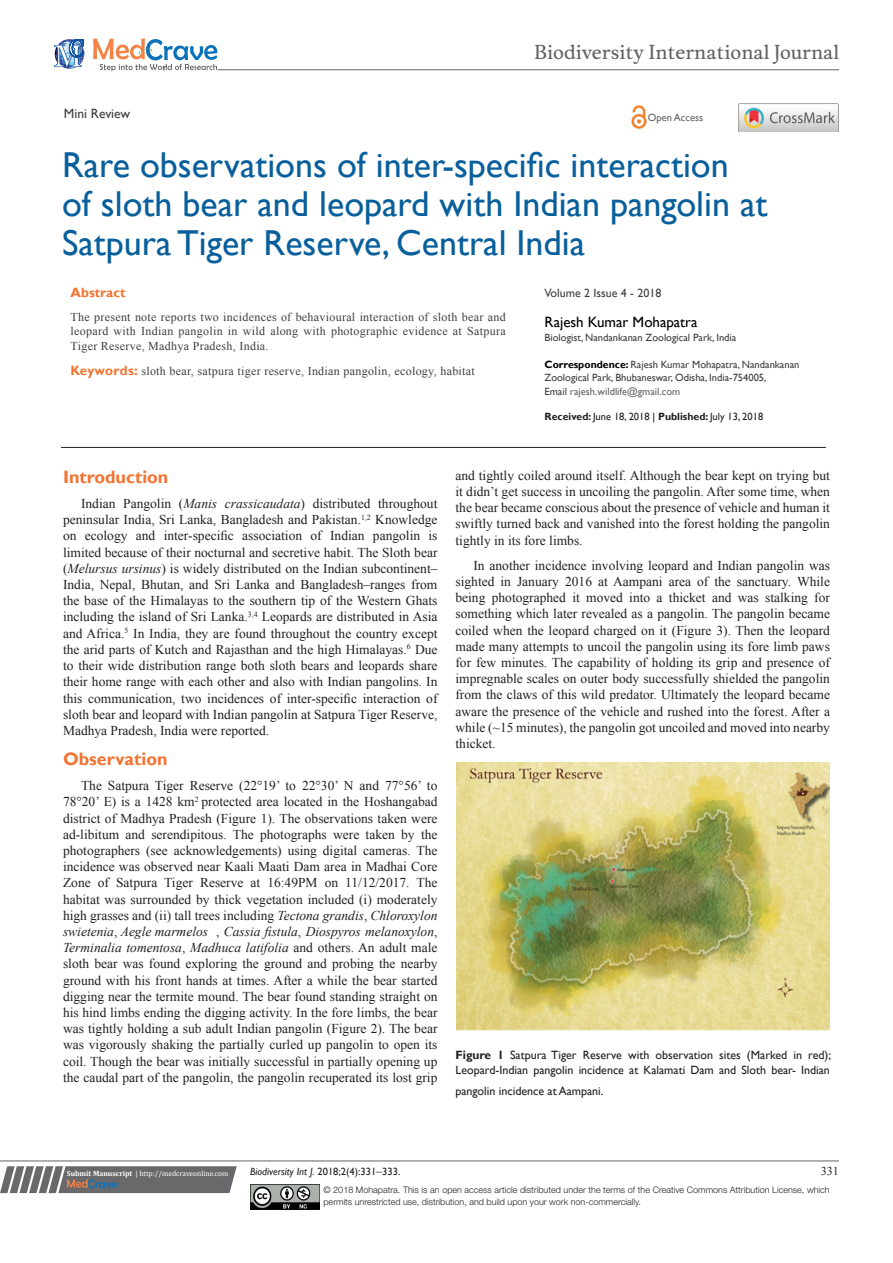
<style>
.page{position:relative;width:893px;height:1263px;background:#fff}
.page>*{position:absolute;margin:0;border:0;box-sizing:border-box;transform-origin:0 0}
.t1{font:36px/39px "Gill Sans";color:#085f9c}
.t2{font:18.6px "Musee";color:#636366}
.List_Paragraph{font:700 18px "Gill Sans";color:#f37331}
.t3{font:15px "Gill Sans";color:#000}
.t4{font:13.5px/16.2px "Times New Roman";color:#231f20;text-align:justify}
.t5{font:13.5px "Gill Sans";color:#3e3e3f}
.t6{font:700 13.5px "Gill Sans";color:#f37331}
.t7{font:12px/14.4px "Times New Roman";letter-spacing:.025em;color:#3e3e3f;text-align:justify}
.t8{font:12px/14.4px "Gill Sans";color:#231f20}
.t9{font:12px "Gill Sans";color:#3e3e3f}
.t10{font:12px "Times New Roman";color:#231f20}
.t11{font:10.5px/13.5px "Gill Sans";color:#3e3e3f}
.t12{font:10.5px "Gill Sans";color:#231f20}
.t13{font:10.5px "Gill Sans";color:#636366}
.t14{font:italic 10.5px "Gill Sans";color:#231f20}
.t15{font:300 9px/12px "Helvetica Neue LT Std";color:#231f20}
.t16{font:7.5px "Cambria";color:#fff}
.s1{font-weight:700;color:#000}
.s2{color:#3e3e3f}
.s3{font-weight:700}
.s4{color:#000}
.s5{font-family:"Gill Sans";font-weight:700;font-size:13.5px;color:#f37331}
.s6{font-style:italic}
.s7{font-style:normal}
.s8{font-family:"Times New Roman";font-style:normal;font-size:12px}
</style>
<div class="page">
<svg style="left:0;top:1166px;width:237px;height:27px;background:#78787a"></svg>
<hr style="left:0;top:1161px;width:839px;height:1px;background:#626465">
<hr style="left:61px;top:447px;width:765px;height:1px;background:#231f20">
<img style="left:250px;top:1185px;width:69px;height:24px">
<svg style="left:54px;top:39px;width:30px;height:30px"></svg>
<svg style="left:93px;top:38px;width:124px;height:33px"></svg>
<hr style="left:218px;top:70px;width:621px;height:1px;background:#626465">
<img style="left:631px;top:105px;width:16px;height:24px">
<img style="left:739px;top:104px;width:99px;height:28px">
<img style="left:456px;top:762px;width:373px;height:269px">
<p class="t5" style="left:64px;top:105px;width:68px">Mini Review</p>
<p class="t2" style="left:534px;top:41px;width:307px">Biodiversity International Journal</p>
<p class="t13" style="left:648px;top:112px;width:57px">Open Access</p>
<p class="t1" style="left:62px;top:146px;width:707px">Rare observations of inter-specific interaction<br>of sloth bear and leopard with Indian pangolin at<br>Satpura Tiger Reserve, Central India</p>
<p class="t9" style="left:545px;top:286px;width:118px">Volume 2 Issue 4 - 2018</p>
<p class="t3" style="left:545px;top:313px;width:155px">Rajesh Kumar Mohapatra</p>
<p class="t11" style="left:545px;top:331px;width:193px">Biologist, Nandankanan Zoological Park, India</p>
<p class="t11" style="left:545px;top:358px;width:256px"><span class="s1">Correspondence:</span> Rajesh Kumar Mohapatra, Nandankanan<br>Zoological Park, Bhubaneswar, Odisha, India-754005,</p>
<p class="t13" style="left:545px;top:385px;width:137px"><span class="s2">Email</span> rajesh.wildlife@gmail.com</p>
<p class="t12" style="left:545px;top:410px;width:220px"><span class="s3">Received:</span> June 18, 2018 <span class="s4">|</span> <span class="s3">Published:</span> July 13, 2018</p>
<p class="t6" style="left:71px;top:285px;width:57px">Abstract</p>
<p class="t7" style="left:71px;top:309px;width:437px">The present note reports two incidences of behavioural interaction of sloth bear and leopard with Indian pangolin in wild along with photographic evidence at Satpura Tiger Reserve, Madhya Pradesh, India.</p>
<p class="t7" style="left:71px;top:363px;width:406px"><span class="s5">Keywords:</span> sloth bear, satpura tiger reserve, Indian pangolin, ecology, habitat</p>
<p class="List_Paragraph" style="left:63px;top:466px;width:107px">Introduction</p>
<p class="t4" style="left:63px;top:495px;width:376px;text-indent:18px">Indian Pangolin (<span class="s6">Manis crassicaudata</span>) distributed throughout peninsular India, Sri Lanka, Bangladesh and Pakistan.<sup>1,2</sup> Knowledge on ecology and inter-specific association of Indian pangolin is limited because of their nocturnal and secretive habit. The Sloth bear (<span class="s6">Melursus ursinus</span>) is widely distributed on the Indian subcontinent– India, Nepal, Bhutan, and Sri Lanka and Bangladesh–ranges from the base of the Himalayas to the southern tip of the Western Ghats including the island of Sri Lanka.<sup>3,4</sup> Leopards are distributed in Asia and Africa.<sup>5</sup> In India, they are found throughout the country except the arid parts of Kutch and Rajasthan and the high Himalayas.<sup>6</sup> Due to their wide distribution range both sloth bears and leopards share their home range with each other and also with Indian pangolins. In this communication, two incidences of inter-specific interaction of sloth bear and leopard with Indian pangolin at Satpura Tiger Reserve, Madhya Pradesh, India were reported.</p>
<p class="List_Paragraph" style="left:63px;top:748px;width:106px">Observation</p>
<p class="t4" style="left:63px;top:777px;width:376px;text-indent:18px">The Satpura Tiger Reserve (22°19’ to 22°30’ N and 77°56’ to 78°20’ E) is a 1428 km<sup>2</sup> protected area located in the Hoshangabad district of Madhya Pradesh (Figure 1). The observations taken were ad-libitum and serendipitous. The photographs were taken by the photographers (see acknowledgements) using digital cameras. The incidence was observed near Kaali Maati Dam area in Madhai Core Zone of Satpura Tiger Reserve at 16:49PM on 11/12/2017. The habitat was surrounded by thick vegetation included (i) moderately high grasses and (ii) tall trees including <span class="s6">Tectona grandis</span>, <span class="s6">Chloroxylon swietenia</span>, <span class="s6">Aegle marmelos</span> , <span class="s6">Cassia fistula</span>, <span class="s6">Diospyros melanoxylon</span>, <span class="s6">Terminalia tomentosa</span>, <span class="s6">Madhuca latifolia</span> and others. An adult male sloth bear was found exploring the ground and probing the nearby ground with his front hands at times. After a while the bear started digging near the termite mound. The bear found standing straight on his hind limbs ending the digging activity. In the fore limbs, the bear was tightly holding a sub adult Indian pangolin (Figure 2). The bear was vigorously shaking the partially curled up pangolin to open its coil. Though the bear was initially successful in partially opening up the caudal part of the pangolin, the pangolin recuperated its lost grip</p>
<p class="t4" style="left:455px;top:467px;width:376px">and tightly coiled around itself. Although the bear kept on trying but it didn’t get success in uncoiling the pangolin. After some time, when the bear became conscious about the presence of vehicle and human it swiftly turned back and vanished into the forest holding the pangolin tightly in its fore limbs.</p>
<p class="t4" style="left:455px;top:557px;width:376px;text-indent:18px">In another incidence involving leopard and Indian pangolin was sighted in January 2016 at Aampani area of the sanctuary. While being photographed it moved into a thicket and was stalking for something which later revealed as a pangolin. The pangolin became coiled when the leopard charged on it (Figure 3). Then the leopard made many attempts to uncoil the pangolin using its fore limb paws for few minutes. The capability of holding its grip and presence of impregnable scales on outer body successfully shielded the pangolin from the claws of this wild predator. Ultimately the leopard became aware the presence of the vehicle and rushed into the forest. After a while (~15 minutes), the pangolin got uncoiled and moved into nearby thicket.</p>
<p class="t8" style="left:455px;top:1048px;width:377px"><span class="s3">Figure 1</span> Satpura Tiger Reserve with observation sites (Marked in red);<br>Leopard-Indian pangolin incidence at Kalamati Dam and Sloth bear- Indian</p>
<p class="t8" style="left:455px;top:1084px;width:150px">pangolin incidence at Aampani.</p>
<p class="t16" style="left:67px;top:1169px;width:163px"><span class="s3">Submit Manuscript</span> | http://medcraveonline.com</p>
<p class="t14" style="left:250px;top:1165px;width:152px">Biodiversity Int J. <span class="s7">2018;2(4):331</span><span class="s8">‒</span><span class="s7">333.</span></p>
<p class="t10" style="left:821px;top:1163px;width:19px">331</p>
<p class="t15" style="left:323px;top:1183px;width:508px">© 2018 Mohapatra. This is an open access article distributed under the terms of the Creative Commons Attribution License, which permits unrestricted use, distribution, and build upon your work non-commercially.</p>
</div>
